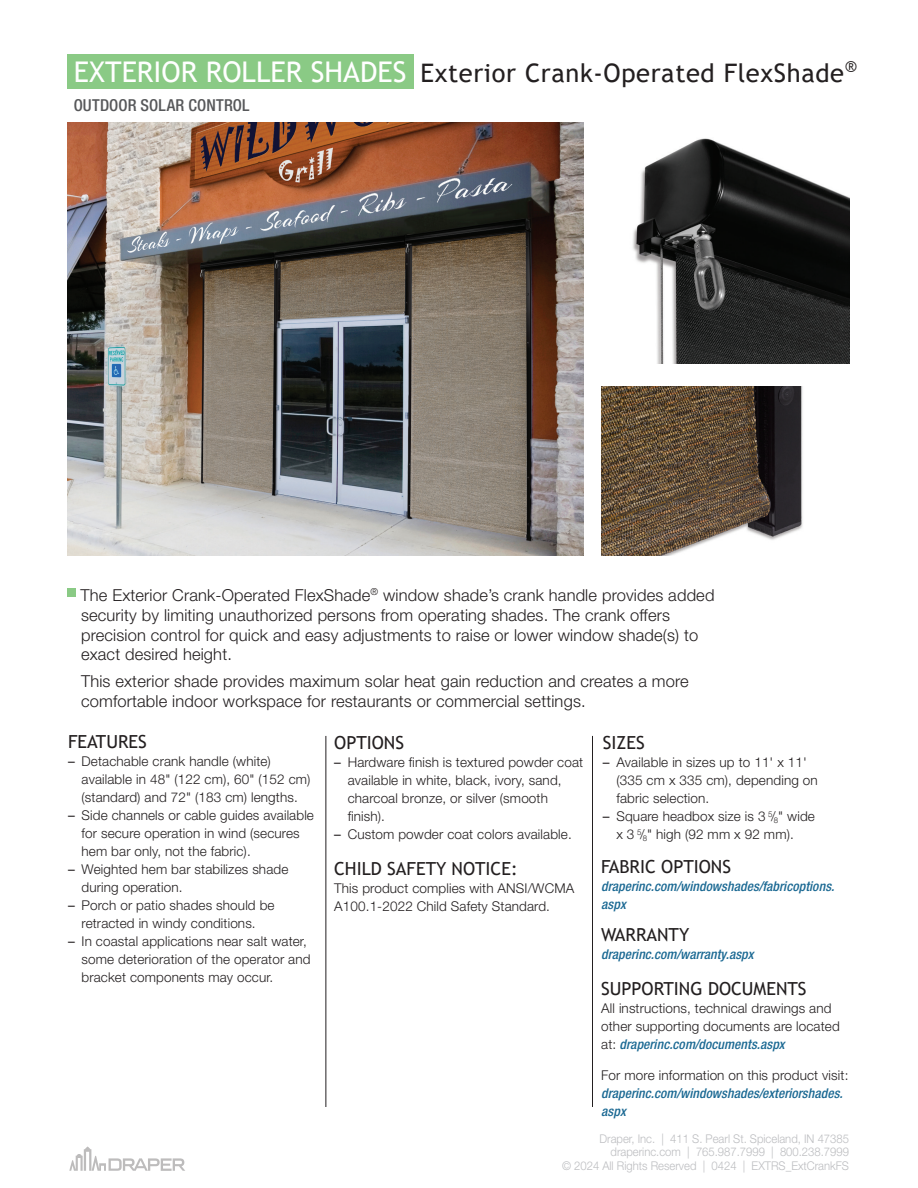
<style>
.page{position:relative;width:918px;height:1188px;background:#fff}
.page>*{position:absolute;margin:0;border:0;box-sizing:border-box;transform-origin:0 0}
.t1{font:28.5px "Trebuchet MS";color:#fff}
.t2{font:25.5px "Trebuchet MS";letter-spacing:.025em;color:#231f20}
.SMALL_HEADER{font:18px "Trebuchet MS";color:#231f20}
.LARGE_PARAGRAPH{font:300 16.5px/19.8px "Helvetica Neue LT Std";letter-spacing:.01em;color:#231f20}
.SUBHEAD{font:500 condensed 16.5px "Helvetica Neue LT Std";letter-spacing:.01em;color:#57585a}
.BODY_COPY{font:300 13.5px/18px "Helvetica Neue LT Std";letter-spacing:.01em;color:#231f20}
.BODY_COPY-2{font:italic 500 condensed 13.5px/18px "Helvetica Neue LT Std";letter-spacing:.01em;color:#1b6993}
.SMALL_HEADER-2{font:300 13.5px/18px "Helvetica Neue LT Std";letter-spacing:.01em;color:#231f20}
.SMALL_HEADER-3{font:italic 500 condensed 13.5px "Helvetica Neue LT Std";letter-spacing:.01em;color:#1b6993}
.draper_info{font:300 12px/13.5px "Helvetica Neue LT Std";color:#bcbdc0;text-align:right;scale:.94 1}
.s1{font-weight:400}
.s2{font-weight:500;font-style:italic;font-stretch:condensed;color:#1b6993}
.s3{font-weight:300;font-style:normal;font-stretch:normal;color:#231f20}
</style>
<div class="page">
<div style="left:67px;top:54px;width:347px;height:34px;background:#8aca85"></div>
<img style="left:68px;top:122px;width:515px;height:433px">
<div style="left:68px;top:588px;width:8px;height:8px;background:#8aca85"></div>
<hr style="left:592px;top:736px;width:1px;height:371px;background:#231f20">
<hr style="left:326px;top:736px;width:1px;height:371px;background:#231f20">
<svg style="left:69px;top:1146px;width:116px;height:25px"></svg>
<img style="left:633px;top:138px;width:216px;height:226px">
<img style="left:601px;top:386px;width:202px;height:169px">
<p class="t1" style="left:74px;top:53px;width:334px">EXTERIOR ROLLER SHADES</p>
<p class="SUBHEAD" style="left:74px;top:95px;width:177px">OUTDOOR SOLAR CONTROL</p>
<p class="t2" style="left:420px;top:56px;width:438px">Exterior Crank-Operated FlexShade<sup>®</sup></p>
<p class="LARGE_PARAGRAPH" style="left:81px;top:585px;width:635px">The Exterior Crank-Operated FlexShade<sup>®</sup> window shade’s crank handle provides added security by limiting unauthorized persons from operating shades. The crank offers precision control for quick and easy adjustments to raise or lower window shade(s) to exact desired height.</p>
<p class="LARGE_PARAGRAPH" style="left:81px;top:671px;width:609px">This exterior shade provides maximum solar heat gain reduction and creates a more comfortable indoor workspace for restaurants or commercial settings.</p>
<p class="SMALL_HEADER" style="left:68px;top:731px;width:80px">FEATURES</p>
<p class="BODY_COPY" style="left:82px;top:752px;width:230px;text-indent:-14px"><span class="s1">–</span> Detachable crank handle (white) available in 48" (122 cm), 60" (152 cm) (standard) and 72" (183 cm) lengths.</p>
<p class="BODY_COPY" style="left:82px;top:806px;width:234px;text-indent:-14px"><span class="s1">–</span> Side channels or cable guides available for secure operation in wind (secures hem bar only, not the fabric).</p>
<p class="BODY_COPY" style="left:82px;top:860px;width:208px;text-indent:-14px"><span class="s1">–</span> Weighted hem bar stabilizes shade during operation.</p>
<p class="BODY_COPY" style="left:68px;top:896px;width:208px;text-align:center"><span class="s1">–</span> Porch or patio shades should be retracted in windy conditions.</p>
<p class="BODY_COPY" style="left:82px;top:932px;width:231px;text-indent:-14px"><span class="s1">–</span> In coastal applications near salt water, some deterioration of the operator and bracket components may occur.</p>
<p class="SMALL_HEADER" style="left:334px;top:731px;width:71px">OPTIONS</p>
<p class="BODY_COPY" style="left:348px;top:753px;width:237px;text-indent:-14px"><span class="s1">–</span> Hardware finish is textured powder coat available in white, black, ivory, sand, charcoal bronze, or silver (smooth finish).</p>
<p class="BODY_COPY" style="left:334px;top:825px;width:239px"><span class="s1">–</span> Custom powder coat colors available.</p>
<p class="SMALL_HEADER" style="left:334px;top:857px;width:185px">CHILD SAFETY NOTICE:</p>
<p class="SMALL_HEADER-2" style="left:334px;top:879px;width:242px">This product complies with ANSI/WCMA<br>A100.1-2022 Child Safety Standard.</p>
<p class="SMALL_HEADER" style="left:603px;top:731px;width:43px">SIZES</p>
<p class="BODY_COPY" style="left:616px;top:753px;width:203px;text-indent:-14px"><span class="s1">–</span> Available in sizes up to 11' x 11' (335 cm x 335 cm), depending on fabric selection.</p>
<p class="BODY_COPY" style="left:603px;top:807px;width:213px;text-align:center"><span class="s1">–</span> Square headbox size is 3 <sup>5</sup>/<sub>8</sub>" wide x 3 <sup>5</sup>/<sub>8</sub>" high (92 mm x 92 mm).</p>
<p class="SMALL_HEADER" style="left:601px;top:855px;width:131px">FABRIC OPTIONS</p>
<p class="BODY_COPY-2" style="left:601px;top:877px;width:235px">draperinc.com/windowshades/fabricoptions. aspx</p>
<p class="SMALL_HEADER" style="left:601px;top:923px;width:90px">WARRANTY</p>
<p class="SMALL_HEADER-3" style="left:601px;top:946px;width:154px">draperinc.com/warranty.aspx</p>
<p class="SMALL_HEADER" style="left:601px;top:977px;width:207px">SUPPORTING DOCUMENTS</p>
<p class="BODY_COPY" style="left:601px;top:998px;width:240px">All instructions, technical drawings and other supporting documents are located at: <span class="s2">draperinc.com/documents.aspx</span></p>
<p class="BODY_COPY-2" style="left:601px;top:1066px;width:249px"><span class="s3">For more information on this product visit: </span>draperinc.com/windowshades/exteriorshades. aspx</p>
<p class="draper_info" style="left:562px;top:1131px;width:307px">Draper, Inc. | 411 S. Pearl St. Spiceland, IN 47385 draperinc.com | 765.987.7999 | 800.238.7999<br>© 2024 All Rights Reserved | 0424 | EXTRS_ExtCrankFS</p>
</div>
